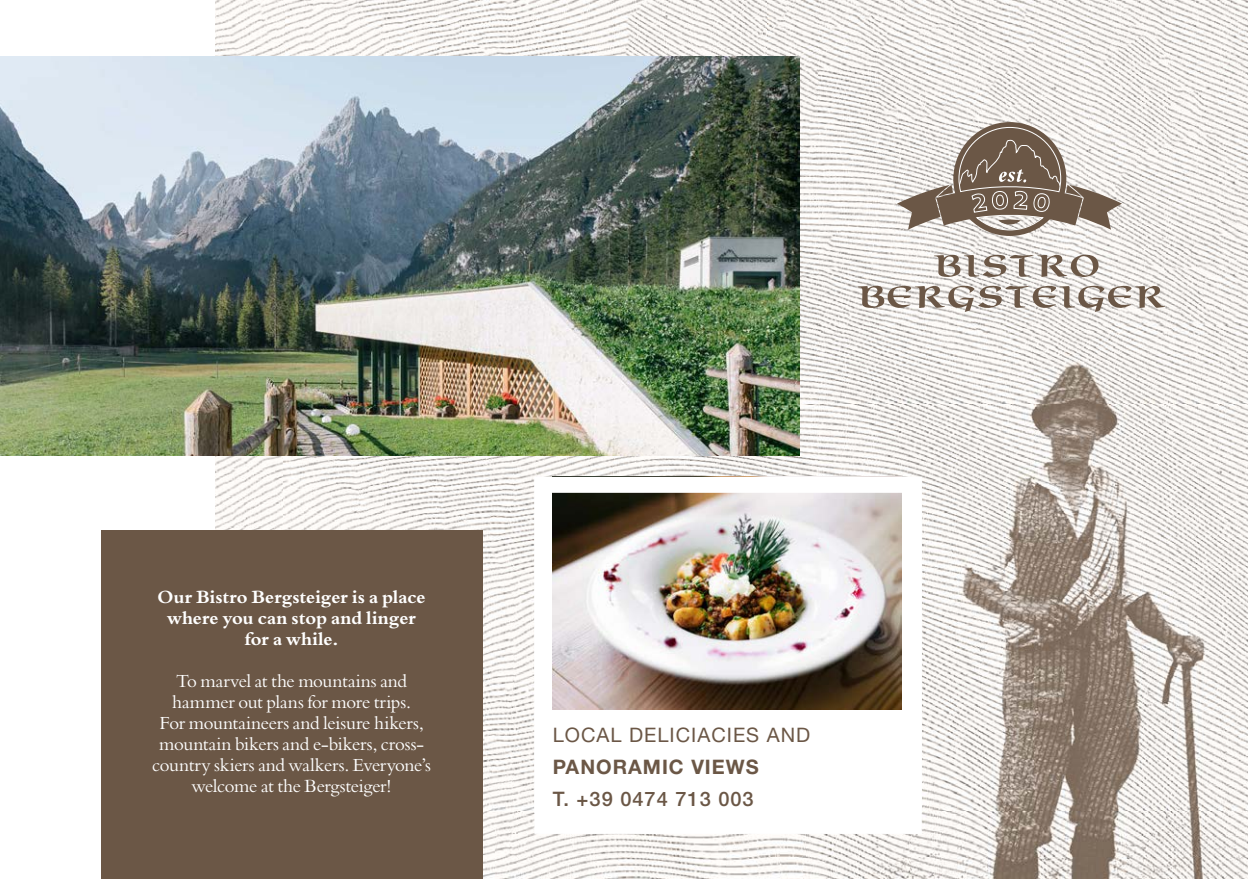
<style>
.page{position:relative;width:1248px;height:879px;background:#fff}
.page>*{position:absolute;margin:0;border:0;box-sizing:border-box;transform-origin:0 0}
.t1{font:20px "Helvetica Neue LT Std";letter-spacing:.05em;color:#6b5746}
.t2{font:500 20px "Helvetica Neue LT Std";letter-spacing:.05em;color:#6b5746}
.t3{font:700 20px "Helvetica Neue LT Std";letter-spacing:.05em;color:#6b5746}
.t4{font:18px/21px "Bergamo Std";letter-spacing:-.02em;color:#fff;text-align:center}
.t5{font:700 18px/21px "Bergamo Std";color:#fff;text-align:center}
</style>
<div class="page">
<img style="left:215px;top:0;width:1032px;height:879px">
<img style="left:0;top:57px;width:799px;height:399px">
<div style="left:101px;top:530px;width:381px;height:349px;background:#6b5746"></div>
<svg style="left:857px;top:285px;width:307px;height:27px"></svg>
<svg style="left:933px;top:254px;width:165px;height:23px"></svg>
<img style="left:551px;top:494px;width:353px;height:323px">
<svg style="left:896px;top:122px;width:225px;height:114px"></svg>
<p class="t5" style="left:158px;top:586px;width:269px">Our Bistro Bergsteiger is a place where you can stop and linger for a while.</p>
<p class="t4" style="left:152px;top:670px;width:280px">To marvel at the mountains and hammer out plans for more trips.<br>For mountaineers and leisure hikers, mountain bikers and e-bikers, cross&shy;country skiers and walkers. Everyone’s welcome at the Bergsteiger!</p>
<p class="t1" style="left:552px;top:722px;width:259px">LOCAL DELICIACIES AND</p>
<p class="t3" style="left:552px;top:754px;width:207px">PANORAMIC VIEWS</p>
<p class="t2" style="left:552px;top:786px;width:202px">T. +39 0474 713 003</p>
</div>
